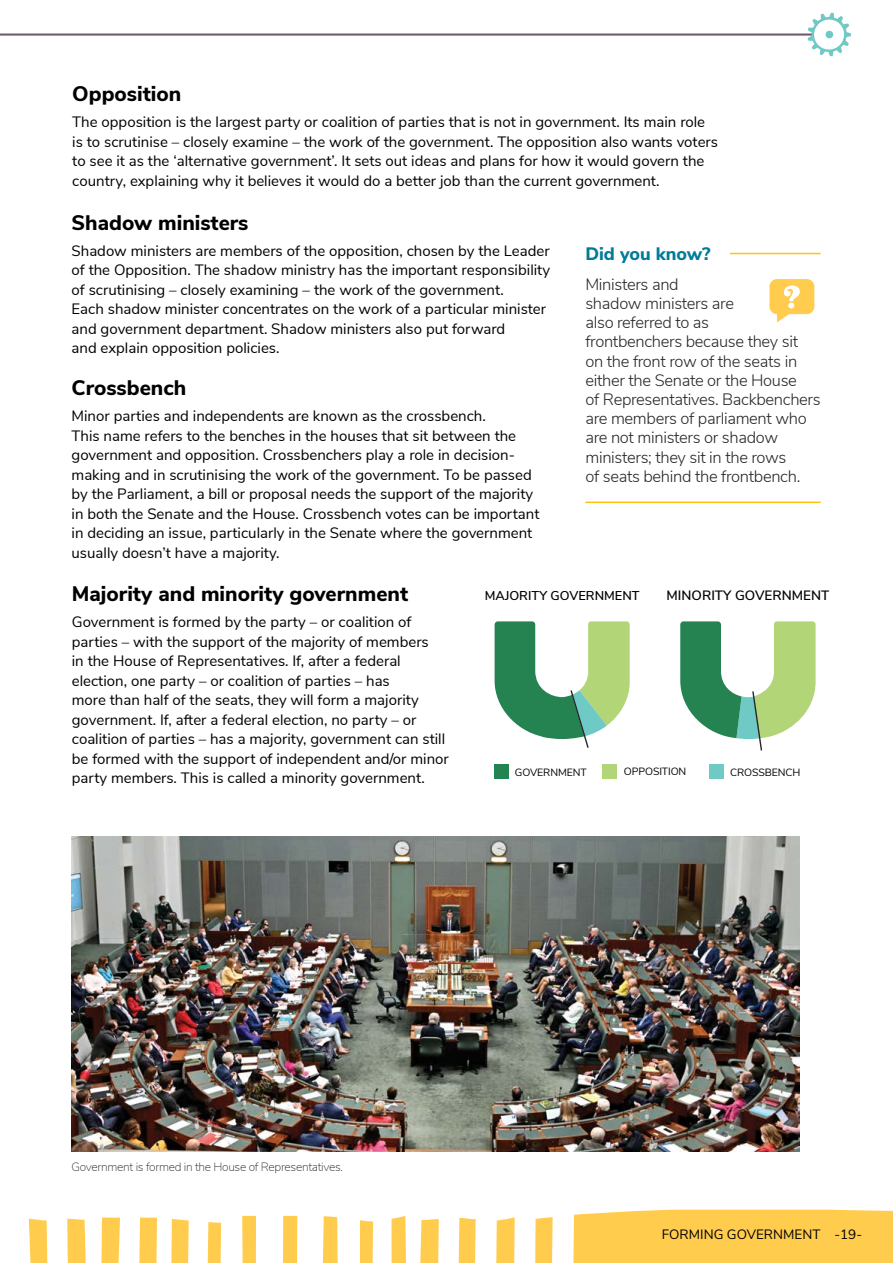
<style>
.page{position:relative;width:893px;height:1263px;background:#fff}
.page>*{position:absolute;margin:0;border:0;box-sizing:border-box;transform-origin:0 0}
.Heading_1{font:800 21px "Nunito Sans";color:#000}
.Did_you_know_heading{font:800 18px "Nunito Sans";color:#007b98}
.Did_you_know_text{font:300 16.5px/19.2px "Nunito Sans";letter-spacing:-.02em;color:#292829}
.t1{font:15px/19.5px "Nunito Sans";color:#000}
.Page_number_right{font:13.5px "Nunito Sans";color:#000}
.Small_heading_4{font:600 13.5px "Nunito Sans";color:#000}
.Small_heading_4-2{font:600 12.75px "Nunito Sans";color:#000}
.Captions{font:200 12px "Nunito Sans";letter-spacing:-.025em;color:#292829}
.Timeline_body{font:10.5px "Nunito Sans";letter-spacing:-.01em;color:#000}
</style>
<div class="page">
<hr style="left:0;top:33px;width:814px;height:3px;background:#705b75">
<svg style="left:28px;top:1209px;width:865px;height:54px"></svg>
<svg style="left:808px;top:13px;width:43px;height:43px"></svg>
<hr style="left:730px;top:253px;width:91px;height:1px;background:#ffc20e">
<hr style="left:585px;top:502px;width:236px;height:1px;background:#ffc20e">
<svg style="left:769px;top:279px;width:45px;height:43px"></svg>
<img style="left:72px;top:836px;width:727px;height:315px">
<div style="left:494px;top:764px;width:15px;height:14px;background:#238351"></div>
<div style="left:603px;top:764px;width:14px;height:15px;background:#b1d577"></div>
<div style="left:709px;top:764px;width:14px;height:14px;background:#6fc9c4"></div>
<svg style="left:495px;top:621px;width:135px;height:127px"></svg>
<svg style="left:680px;top:621px;width:136px;height:130px"></svg>
<p class="Heading_1" style="left:72px;top:78px;width:111px">Opposition</p>
<p class="t1" style="left:72px;top:111px;width:647px">The opposition is the largest party or coalition of parties that is not in government. Its main role is to scrutinise – closely examine – the work of the government. The opposition also wants voters to see it as the ‘alternative government’. It sets out ideas and plans for how it would govern the country, explaining why it believes it would do a better job than the current government.</p>
<p class="Heading_1" style="left:72px;top:207px;width:178px">Shadow ministers</p>
<p class="t1" style="left:72px;top:240px;width:480px">Shadow ministers are members of the opposition, chosen by the Leader of the Opposition. The shadow ministry has the important responsibility of scrutinising – closely examining – the work of the government.<br>Each shadow minister concentrates on the work of a particular minister and government department. Shadow ministers also put forward<br>and explain opposition policies.</p>
<p class="Heading_1" style="left:72px;top:373px;width:116px">Crossbench</p>
<p class="t1" style="left:72px;top:405px;width:469px">Minor parties and independents are known as the crossbench.<br>This name refers to the benches in the houses that sit between the government and opposition. Crossbenchers play a role in decision&shy;making and in scrutinising the work of the government. To be passed by the Parliament, a bill or proposal needs the support of the majority in both the Senate and the House. Crossbench votes can be important in deciding an issue, particularly in the Senate where the government usually doesn’t have a majority.</p>
<p class="Did_you_know_heading" style="left:585px;top:240px;width:127px">Did you know?</p>
<p class="Did_you_know_text" style="left:585px;top:273px;width:237px">Ministers and<br>shadow ministers are<br>also referred to as<br>frontbenchers because they sit<br>on the front row of the seats in either the Senate or the House<br>of Representatives. Backbenchers are members of parliament who are not ministers or shadow ministers; they sit in the rows<br>of seats behind the frontbench.</p>
<p class="Heading_1" style="left:72px;top:579px;width:338px">Majority and minority government</p>
<p class="t1" style="left:72px;top:611px;width:378px">Government is formed by the party – or coalition of parties – with the support of the majority of members<br>in the House of Representatives. If, after a federal election, one party – or coalition of parties – has<br>more than half of the seats, they will form a majority government. If, after a federal election, no party – or coalition of parties – has a majority, government can still be formed with the support of independent and/or minor party members. This is called a minority government.</p>
<p class="Small_heading_4-2" style="left:485px;top:586px;width:156px">MAJORITY GOVERNMENT</p>
<p class="Small_heading_4" style="left:667px;top:585px;width:164px">MINORITY GOVERNMENT</p>
<p class="Timeline_body" style="left:515px;top:764px;width:73px">GOVERNMENT</p>
<p class="Timeline_body" style="left:624px;top:764px;width:64px">OPPOSITION</p>
<p class="Timeline_body" style="left:730px;top:764px;width:72px">CROSSBENCH</p>
<p class="Captions" style="left:72px;top:1158px;width:273px">Government is formed in the House of Representatives.</p>
<p class="Page_number_right" style="left:662px;top:1224px;width:202px">FORMING GOVERNMENT -19-</p>
</div>
